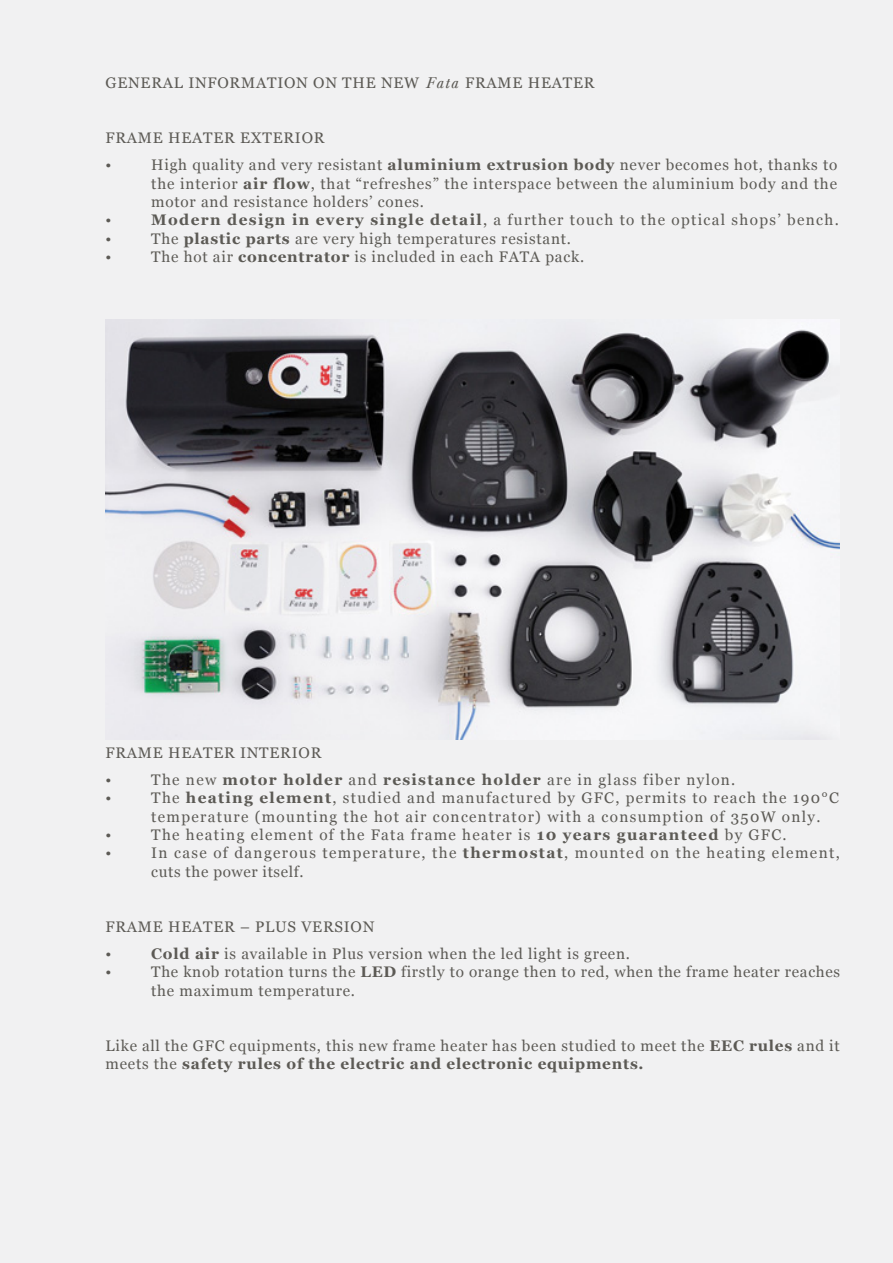
<style>
.page{position:relative;width:893px;height:1263px;background:#f1f1f2}
.page>*{position:absolute;margin:0;border:0;box-sizing:border-box;transform-origin:0 0}
.t1{font:15.3px/18.3px "Georgia";letter-spacing:.05em;color:#5c5a55}
.t2{font:15.3px/18.3px "Georgia";letter-spacing:.085em;color:#5c5a55}
.t3{font:15.3px/18.3px "Georgia";letter-spacing:.09em;color:#5c5a55}
.s1{font-family:"Baskerville BE";font-style:italic}
.s2{font-weight:700}
</style>
<div class="page">
<img style="left:106px;top:319px;width:734px;height:420px">
<p class="t1" style="left:105px;top:74px;width:491px">GENERAL INFORMATION ON THE NEW <span class="s1">Fata</span> FRAME HEATER</p>
<p class="t1" style="left:105px;top:125px;width:221px;line-height:27px">FRAME HEATER EXTERIOR •</p>
<p class="t1" style="left:151px;top:156px;width:688px;text-align:justify">High quality and very resistant <span class="s2">aluminium extrusion body</span> never becomes hot, thanks to the interior <span class="s2">air flow</span>, that “refreshes” the interspace between the aluminium body and the motor and resistance holders’ cones.</p>
<p class="t1" style="left:105px;top:211px;width:8px">•</p>
<p class="t2" style="left:151px;top:211px;width:689px"><span class="s2">Modern design in every single detail</span>, a further touch to the optical shops’ bench.</p>
<p class="t1" style="left:105px;top:230px;width:8px">•</p>
<p class="t1" style="left:151px;top:230px;width:421px">The <span class="s2">plastic parts</span> are very high temperatures resistant.</p>
<p class="t1" style="left:105px;top:248px;width:8px">•</p>
<p class="t1" style="left:151px;top:248px;width:434px">The hot air <span class="s2">concentrator</span> is included in each FATA pack.</p>
<p class="t1" style="left:105px;top:739px;width:217px;line-height:27px">FRAME HEATER INTERIOR •</p>
<p class="t2" style="left:151px;top:771px;width:586px">The new <span class="s2">motor holder</span> and <span class="s2">resistance holder</span> are in glass fiber nylon.</p>
<p class="t1" style="left:105px;top:789px;width:8px">•</p>
<p class="t2" style="left:151px;top:789px;width:689px">The <span class="s2">heating element</span>, studied and manufactured by GFC, permits to reach the 190°C temperature (mounting the hot air concentrator) with a consumption of 350W only.</p>
<p class="t1" style="left:105px;top:826px;width:8px">•</p>
<p class="t2" style="left:151px;top:826px;width:637px">The heating element of the Fata frame heater is <span class="s2">10 years guaranteed</span> by GFC.</p>
<p class="t1" style="left:105px;top:844px;width:8px">•</p>
<p class="t3" style="left:151px;top:844px;width:690px">In case of dangerous temperature, the <span class="s2">thermostat</span>, mounted on the heating element, cuts the power itself.</p>
<p class="t1" style="left:105px;top:913px;width:271px;line-height:27px">FRAME HEATER – PLUS VERSION •</p>
<p class="t1" style="left:151px;top:945px;width:480px"><span class="s2">Cold air</span> is available in Plus version when the led light is green.</p>
<p class="t1" style="left:105px;top:963px;width:8px">•</p>
<p class="t1" style="left:151px;top:963px;width:690px">The knob rotation turns the <span class="s2">LED</span> firstly to orange then to red, when the frame heater reaches the maximum temperature.</p>
<p class="t1" style="left:105px;top:1036px;width:736px">Like all the GFC equipments, this new frame heater has been studied to meet the <span class="s2">EEC rules</span> and it meets the <span class="s2">safety rules of the electric and electronic equipments.</span></p>
</div>
